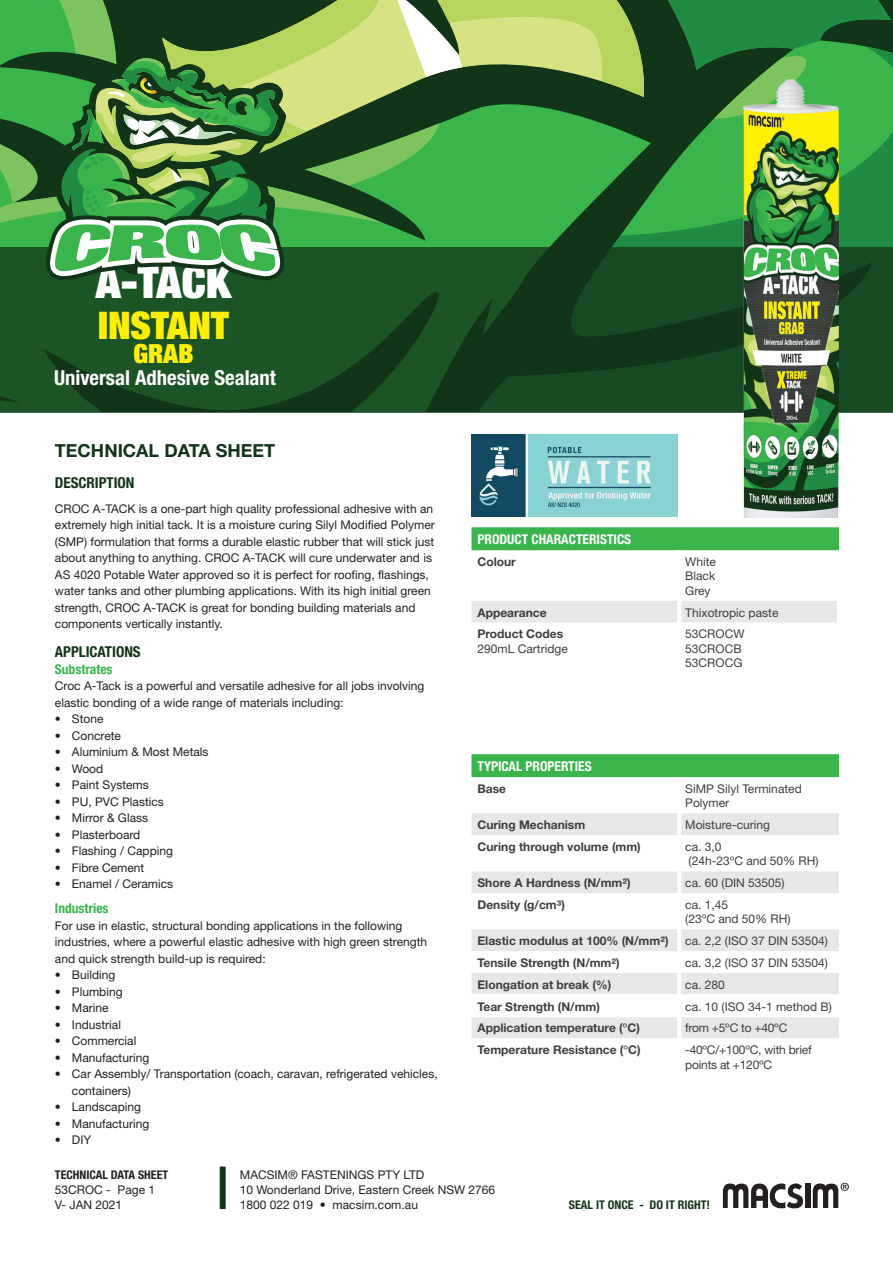
<style>
.page{position:relative;width:893px;height:1263px;background:#fff}
.page>*{position:absolute;margin:0;border:0;box-sizing:border-box;transform-origin:0 0}
.t1{font:900 expanded 44.7px "Helvetica Neue";color:#fff}
.t2{font:900 expanded 38.1px "Helvetica Neue";color:#fff101}
.t3{font:900 expanded 26.4px "Helvetica Neue";color:#fff101}
.t4{font:700 condensed 20.7px "Helvetica Neue";color:#fff}
.t5{font:700 18px "Helvetica Neue";color:#123418}
.t6{font:700 condensed 15px "Helvetica Neue";color:#123418}
.t7{font:700 condensed 13.5px "Helvetica Neue";color:#fff}
.t8{font:700 condensed 13.5px "Helvetica Neue";color:#39b54c}
.t9{font:12px/16.5px "Helvetica Neue";color:#231f20}
.t10{font:12px/14.4px "Helvetica Neue";color:#3e3e3f}
.t11{font:700 12px "Helvetica Neue";color:#3e3e3f}
.t12{font:12px/14.4px "Helvetica Neue";letter-spacing:-.02em;color:#3e3e3f}
.t13{font:700 condensed 12px "Helvetica Neue";color:#123418}
.t14{font:700 condensed 12px "Helvetica Neue";color:#231f20}
.s1{font-weight:700}
.s2{font-weight:400}
</style>
<div class="page">
<svg style="left:0;top:247px;width:893px;height:165px;background:#174920"></svg>
<img style="left:720px;top:297px;width:133px;height:221px">
<svg style="left:0;top:0;width:891px;height:297px;background:#4b8d45"></svg>
<svg style="left:471px;top:527px;width:368px;height:24px;background:#42b854"></svg>
<div style="left:471px;top:601px;width:366px;height:22px;background:#e6e7e9"></div>
<svg style="left:471px;top:754px;width:368px;height:284px"></svg>
<hr style="left:677px;top:550px;width:4px;height:51px;background:#fff">
<hr style="left:837px;top:550px;width:4px;height:51px;background:#fff">
<hr style="left:677px;top:601px;width:4px;height:22px;background:#fff">
<hr style="left:677px;top:777px;width:4px;height:36px;background:#fff">
<hr style="left:677px;top:813px;width:4px;height:22px;background:#fff">
<hr style="left:677px;top:835px;width:4px;height:36px;background:#fff">
<hr style="left:677px;top:871px;width:4px;height:22px;background:#fff">
<hr style="left:677px;top:893px;width:4px;height:36px;background:#fff">
<hr style="left:677px;top:929px;width:4px;height:22px;background:#fff">
<hr style="left:677px;top:951px;width:4px;height:22px;background:#fff">
<hr style="left:677px;top:973px;width:4px;height:21px;background:#fff">
<hr style="left:677px;top:995px;width:4px;height:21px;background:#fff">
<hr style="left:677px;top:1017px;width:4px;height:21px;background:#fff">
<hr style="left:471px;top:994px;width:208px;height:1px;background:#fff">
<svg style="left:471px;top:995px;width:1px;height:21px"></svg>
<hr style="left:679px;top:994px;width:161px;height:1px;background:#fff">
<hr style="left:838px;top:995px;width:2px;height:21px;background:#fff">
<hr style="left:471px;top:1016px;width:208px;height:1px;background:#fff">
<hr style="left:679px;top:1016px;width:161px;height:1px;background:#fff">
<div style="left:805px;top:1183px;width:5px;height:25px;background:#231f20"></div>
<svg style="left:723px;top:1183px;width:80px;height:26px"></svg>
<svg style="left:813px;top:1183px;width:36px;height:25px"></svg>
<div style="left:220px;top:1166px;width:6px;height:43px;background:#123418"></div>
<img style="left:472px;top:434px;width:205px;height:82px">
<p class="t1" style="left:96px;top:254px;width:137px">A-TACK</p>
<p class="t2" style="left:98px;top:301px;width:132px">INSTANT</p>
<p class="t3" style="left:133px;top:336px;width:62px">GRAB</p>
<p class="t4" style="left:54px;top:365px;width:223px">Universal Adhesive Sealant</p>
<p class="t5" style="left:55px;top:440px;width:222px">TECHNICAL DATA SHEET</p>
<p class="t6" style="left:55px;top:473px;width:81px">DESCRIPTION</p>
<p class="t9" style="left:55px;top:500px;width:381px">CROC A-TACK is a one-part high quality professional adhesive with an extremely high initial tack. It is a moisture curing Silyl Modified Polymer (SMP) formulation that forms a durable elastic rubber that will stick just about anything to anything. CROC A-TACK will cure underwater and is AS 4020 Potable Water approved so it is perfect for roofing, flashings, water tanks and other plumbing applications. With its high initial green strength, CROC A-TACK is great for bonding building materials and components vertically instantly.</p>
<p class="t6" style="left:55px;top:643px;width:87px">APPLICATIONS</p>
<p class="t8" style="left:55px;top:661px;width:59px">Substrates</p>
<p class="t9" style="left:55px;top:678px;width:371px">Croc A-Tack is a powerful and versatile adhesive for all jobs involving elastic bonding of a wide range of materials including:</p>
<p class="t9" style="left:55px;top:711px;width:50px">• Stone</p>
<p class="t9" style="left:55px;top:727px;width:68px">• Concrete</p>
<p class="t9" style="left:55px;top:744px;width:155px">• Aluminium &amp; Most Metals</p>
<p class="t9" style="left:55px;top:760px;width:50px">• Wood</p>
<p class="t9" style="left:55px;top:777px;width:95px">• Paint Systems</p>
<p class="t9" style="left:55px;top:793px;width:110px">• PU, PVC Plastics</p>
<p class="t9" style="left:55px;top:810px;width:95px">• Mirror &amp; Glass</p>
<p class="t9" style="left:55px;top:826px;width:87px">• Plasterboard</p>
<p class="t9" style="left:55px;top:843px;width:120px">• Flashing / Capping</p>
<p class="t9" style="left:55px;top:859px;width:91px">• Fibre Cement</p>
<p class="t9" style="left:55px;top:876px;width:120px">• Enamel / Ceramics</p>
<p class="t8" style="left:55px;top:900px;width:55px">Industries</p>
<p class="t9" style="left:55px;top:917px;width:374px">For use in elastic, structural bonding applications in the following industries, where a powerful elastic adhesive with high green strength and quick strength build-up is required:</p>
<p class="t9" style="left:55px;top:967px;width:62px">• Building</p>
<p class="t9" style="left:55px;top:983px;width:69px">• Plumbing</p>
<p class="t9" style="left:55px;top:1000px;width:55px">• Marine</p>
<p class="t9" style="left:55px;top:1016px;width:68px">• Industrial</p>
<p class="t9" style="left:55px;top:1033px;width:83px">• Commercial</p>
<p class="t9" style="left:55px;top:1049px;width:96px">• Manufacturing</p>
<p class="t9" style="left:72px;top:1066px;width:367px;text-indent:-17px">• Car Assembly/ Transportation (coach, caravan, refrigerated vehicles, containers)</p>
<p class="t9" style="left:55px;top:1099px;width:88px">• Landscaping</p>
<p class="t9" style="left:55px;top:1115px;width:96px">• Manufacturing</p>
<p class="t9" style="left:55px;top:1132px;width:38px">• DIY</p>
<p class="t7" style="left:477px;top:531px;width:155px">PRODUCT CHARACTERISTICS</p>
<p class="t11" style="left:477px;top:554px;width:40px">Colour</p>
<p class="t10" style="left:685px;top:554px;width:32px">White<br>Black</p>
<p class="t10" style="left:685px;top:583px;width:27px">Grey</p>
<p class="t11" style="left:477px;top:605px;width:71px">Appearance</p>
<p class="t10" style="left:685px;top:605px;width:95px">Thixotropic paste</p>
<p class="t10" style="left:477px;top:627px;width:92px"><span class="s1">Product Codes<br></span>290mL Cartridge</p>
<p class="t10" style="left:685px;top:627px;width:61px">53CROCW</p>
<p class="t10" style="left:685px;top:641px;width:58px">53CROCB</p>
<p class="t10" style="left:685px;top:656px;width:59px">53CROCG</p>
<p class="t7" style="left:477px;top:758px;width:116px">TYPICAL PROPERTIES</p>
<p class="t11" style="left:477px;top:781px;width:30px">Base</p>
<p class="t10" style="left:685px;top:781px;width:118px">SiMP Silyl Terminated<br>Polymer</p>
<p class="t11" style="left:477px;top:817px;width:109px">Curing Mechanism</p>
<p class="t10" style="left:685px;top:817px;width:86px">Moisture-curing</p>
<p class="t11" style="left:477px;top:839px;width:165px">Curing through volume (mm)</p>
<p class="t10" style="left:685px;top:839px;width:38px">ca. 3,0</p>
<p class="t10" style="left:689px;top:854px;width:131px">(24h-23ºC and 50% RH)</p>
<p class="t11" style="left:477px;top:875px;width:155px">Shore A Hardness (N/mm²)</p>
<p class="t10" style="left:685px;top:875px;width:101px">ca. 60 (DIN 53505)</p>
<p class="t11" style="left:477px;top:897px;width:89px">Density (g/cm³)</p>
<p class="t10" style="left:685px;top:897px;width:107px">ca. 1,45<br>(23ºC and 50% RH)</p>
<p class="t11" style="left:477px;top:933px;width:193px">Elastic modulus at 100% (N/mm²)</p>
<p class="t10" style="left:685px;top:933px;width:144px">ca. 2,2 (ISO 37 DIN 53504)</p>
<p class="t11" style="left:477px;top:955px;width:144px">Tensile Strength (N/mm²)</p>
<p class="t10" style="left:685px;top:955px;width:144px">ca. 3,2 (ISO 37 DIN 53504)</p>
<p class="t11" style="left:477px;top:977px;width:135px">Elongation at break (%)</p>
<p class="t10" style="left:685px;top:977px;width:41px">ca. 280</p>
<p class="t11" style="left:477px;top:999px;width:124px">Tear Strength (N/mm)</p>
<p class="t10" style="left:685px;top:999px;width:148px">ca. 10 (ISO 34-1 method B)</p>
<p class="t11" style="left:477px;top:1021px;width:164px">Application temperature (<span class="s2">º</span>C)</p>
<p class="t12" style="left:685px;top:1021px;width:104px">from +5ºC to +40ºC</p>
<p class="t11" style="left:477px;top:1042px;width:165px">Temperature Resistance (<span class="s2">º</span>C)</p>
<p class="t12" style="left:685px;top:1042px;width:128px">-40ºC/+100ºC, with brief points at +120ºC</p>
<p class="t14" style="left:55px;top:1167px;width:115px">TECHNICAL DATA SHEET</p>
<p class="t9" style="left:55px;top:1181px;width:102px">53CROC - Page 1</p>
<p class="t9" style="left:55px;top:1196px;width:69px">V- JAN 2021</p>
<p class="t9" style="left:240px;top:1166px;width:186px">MACSIM® FASTENINGS PTY LTD</p>
<p class="t9" style="left:240px;top:1181px;width:257px">10 Wonderland Drive, Eastern Creek NSW 2766</p>
<p class="t9" style="left:240px;top:1196px;width:180px">1800 022 019 • macsim.com.au</p>
<p class="t13" style="left:569px;top:1197px;width:143px">SEAL IT ONCE - DO IT RIGHT!</p>
</div>
